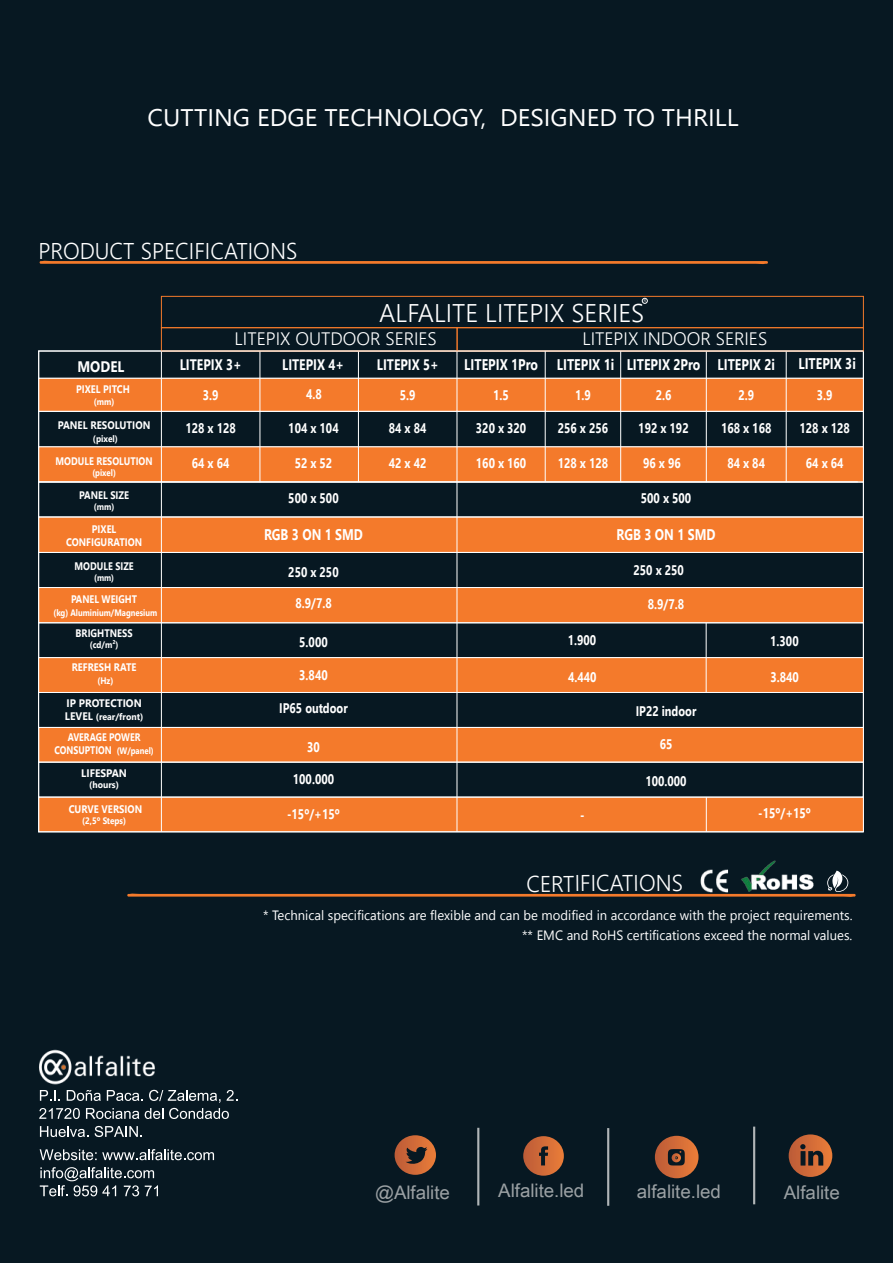
<style>
.page{position:relative;width:893px;height:1263px;background:#071822}
.page>*{position:absolute;margin:0;border:0;box-sizing:border-box;transform-origin:0 0}
.t1{font:300 25.5px "Nirmala UI";color:#fff}
.t2{font:24px "Nirmala UI";color:#fff;scale:1.05 1}
.t3{font:300 22.8px "Nirmala UI";color:#fff}
.t4{font:18.6px "Arial Unicode MS";color:#9ba1a4}
.t5{font:300 18px "Nirmala UI";color:#fff}
.t6{font:700 15.45px "Nirmala UI";color:#fff;scale:.8 1}
.t7{font:700 15.3px "Nirmala UI";color:#fff;scale:.8 1}
.t8{font:700 15.3px "Nirmala UI";color:#fff;scale:.88 1}
.t9{font:700 13.95px "Nirmala UI";color:#fff;scale:.8 1}
.t10{font:13.5px/19.6px "Nirmala UI";color:#fff;text-align:right}
.t11{font:700 10.95px/13px "Nirmala UI";color:#fff;text-align:center;scale:.85 1}
.t12{font:700 10.95px "Nirmala UI";color:#fff;scale:.83 1}
.t13{font:700 10.95px/13px "Nirmala UI";color:#fff;text-align:center;scale:.81 1}
.t14{font:700 10.95px "Nirmala UI";color:#fff;scale:.93 1}
.t15{font:700 10.95px "Nirmala UI";color:#fff;scale:.89 1}
.t16{font:700 10.95px "Nirmala UI";color:#fff;scale:.87 1}
.t17{font:700 10.95px "Nirmala UI";color:#fff;scale:.86 1}
.t18{font:700 9.3px "Nirmala UI";color:#fff;scale:.83 1}
.t19{font:700 9.3px "Nirmala UI";color:#fff;scale:.93 1}
.t20{font:700 9.3px "Nirmala UI";color:#fff;scale:.85 1}
.t21{font:700 9.3px "Nirmala UI";color:#fff;scale:.87 1}
.t22{font:700 9.3px "Nirmala UI";color:#fff;scale:.89 1}
.t23{font:700 9.3px "Nirmala UI";color:#fff;scale:.86 1}
.t24{font:4.05px "Arial Unicode MS";color:#fff;scale:.8 1}
.s1{font-size:10.95px}
.s2{font-size:9.3px}
</style>
<div class="page">
<hr style="left:477px;top:1128px;width:2px;height:77px;background:#b0b5b7">
<hr style="left:607px;top:1128px;width:2px;height:78px;background:#b0b5b7">
<svg style="left:395px;top:1135px;width:41px;height:40px"></svg>
<svg style="left:523px;top:1136px;width:41px;height:40px"></svg>
<hr style="left:753px;top:1126px;width:2px;height:78px;background:#b0b5b7">
<svg style="left:655px;top:1136px;width:43px;height:42px"></svg>
<svg style="left:789px;top:1134px;width:43px;height:43px"></svg>
<svg style="left:39px;top:260px;width:729px;height:4px"></svg>
<img style="left:706px;top:869px;width:23px;height:2px">
<img style="left:762px;top:860px;width:14px;height:11px">
<svg style="left:127px;top:871px;width:729px;height:26px"></svg>
<svg style="left:39px;top:1090px;width:198px;height:29px"></svg>
<svg style="left:40px;top:1126px;width:48px;height:11px"></svg>
<svg style="left:95px;top:1126px;width:47px;height:11px"></svg>
<svg style="left:40px;top:1149px;width:174px;height:11px"></svg>
<svg style="left:40px;top:1167px;width:118px;height:29px"></svg>
<img style="left:39px;top:1049px;width:116px;height:36px">
<div style="left:161px;top:296px;width:703px;height:32px;border:1px solid #f47a2b"></div>
<div style="left:457px;top:327px;width:407px;height:24px;border:1px solid #f47a2b"></div>
<div style="left:38px;top:378px;width:826px;height:34px;background:#f47a2b;border:1px solid #fff"></div>
<div style="left:38px;top:411px;width:826px;height:36px;border:1px solid #fff"></div>
<div style="left:38px;top:517px;width:826px;height:36px;background:#f47a2b;border:1px solid #fff"></div>
<div style="left:38px;top:552px;width:826px;height:36px;border:1px solid #fff"></div>
<div style="left:38px;top:587px;width:826px;height:36px;background:#f47a2b;border:1px solid #fff"></div>
<div style="left:38px;top:657px;width:826px;height:36px;background:#f47a2b;border:1px solid #fff"></div>
<div style="left:38px;top:447px;width:826px;height:35px;background:#f47a2b"></div>
<div style="left:38px;top:482px;width:826px;height:35px;border:1px solid #fff"></div>
<div style="left:38px;top:727px;width:826px;height:35px;background:#f47a2b;border:1px solid #fff"></div>
<div style="left:38px;top:797px;width:826px;height:35px;background:#f47a2b;border:1px solid #fff"></div>
<div style="left:38px;top:762px;width:826px;height:35px;border:1px solid #fff"></div>
<hr style="left:457px;top:352px;width:1px;height:480px;background:#fff">
<hr style="left:38px;top:831px;width:825px;height:1px;background:#fff">
<hr style="left:260px;top:351px;width:1px;height:131px;background:#fff">
<hr style="left:358px;top:351px;width:1px;height:131px;background:#fff">
<hr style="left:620px;top:351px;width:1px;height:131px;background:#fff">
<hr style="left:706px;top:352px;width:1px;height:130px;background:#fff">
<hr style="left:545px;top:351px;width:1px;height:130px;background:#fff">
<hr style="left:38px;top:351px;width:1px;height:481px;background:#fff">
<hr style="left:161px;top:352px;width:1px;height:480px;background:#fff">
<div style="left:161px;top:327px;width:296px;height:24px;border:1px solid #f47a2b"></div>
<hr style="left:39px;top:481px;width:819px;height:1px;background:#fff">
<svg style="left:642px;top:298px;width:5px;height:5px"></svg>
<hr style="left:786px;top:352px;width:1px;height:130px;background:#fff">
<hr style="left:38px;top:351px;width:826px;height:1px;background:#fff">
<hr style="left:706px;top:623px;width:1px;height:69px;background:#fff">
<hr style="left:706px;top:797px;width:1px;height:35px;background:#fff">
<h2 class="t2" style="left:148px;top:98px;width:564px">CUTTING EDGE TECHNOLOGY, DESIGNED TO THRILL</h2>
<h3 class="t3" style="left:38px;top:233px;width:260px">PRODUCT SPECIFICATIONS</h3>
<p class="t24" style="left:644px;top:298px;width:4px">R</p>
<h1 class="t1" style="left:379px;top:292px;width:266px">ALFALITE LITEPIX SERIES</h1>
<p class="t6" style="left:464px;top:352px;width:94px">LITEPIX 1Pro</p>
<p class="t5" style="left:235px;top:324px;width:204px">LITEPIX OUTDOOR SERIES</p>
<p class="t5" style="left:582px;top:324px;width:186px">LITEPIX INDOOR SERIES</p>
<p class="t8" style="left:77px;top:354px;width:55px">MODEL</p>
<p class="t7" style="left:180px;top:352px;width:79px">LITEPIX 3+</p>
<p class="t7" style="left:282px;top:352px;width:79px">LITEPIX 4+</p>
<p class="t7" style="left:377px;top:352px;width:79px">LITEPIX 5+</p>
<p class="t6" style="left:557px;top:352px;width:274px">LITEPIX 1i LITEPIX 2Pro LITEPIX 2i</p>
<p class="t6" style="left:798px;top:351px;width:73px">LITEPIX 3i</p>
<p class="t11" style="left:76px;top:382px;width:65px">PIXEL PITCH</p>
<p class="t20" style="left:94px;top:394px;width:26px">(mm)</p>
<p class="t15" style="left:58px;top:416px;width:106px">PANEL RESOLUTION</p>
<p class="t22" style="left:93px;top:431px;width:30px">(pixel)</p>
<p class="t12" style="left:56px;top:452px;width:118px">MODULE RESOLUTION</p>
<p class="t18" style="left:92px;top:465px;width:30px">(pixel)</p>
<p class="t9" style="left:203px;top:383px;width:21px">3.9</p>
<p class="t9" style="left:306px;top:383px;width:21px">4.8</p>
<p class="t9" style="left:400px;top:383px;width:21px">5.9</p>
<p class="t9" style="left:575px;top:383px;width:21px">1.9</p>
<p class="t9" style="left:656px;top:383px;width:21px">2.6</p>
<p class="t9" style="left:738px;top:383px;width:21px">2.9</p>
<p class="t9" style="left:817px;top:383px;width:21px">3.9</p>
<p class="t9" style="left:185px;top:417px;width:64px">128 x 128</p>
<p class="t9" style="left:288px;top:416px;width:64px">104 x 104</p>
<p class="t9" style="left:389px;top:417px;width:49px">84 x 84</p>
<p class="t9" style="left:558px;top:417px;width:64px">256 x 256</p>
<p class="t9" style="left:638px;top:417px;width:64px">192 x 192</p>
<p class="t9" style="left:721px;top:417px;width:64px">168 x 168</p>
<p class="t9" style="left:800px;top:417px;width:64px">128 x 128</p>
<p class="t9" style="left:192px;top:452px;width:49px">64 x 64</p>
<p class="t9" style="left:295px;top:452px;width:49px">52 x 52</p>
<p class="t9" style="left:389px;top:452px;width:49px">42 x 42</p>
<p class="t9" style="left:558px;top:452px;width:64px">128 x 128</p>
<p class="t9" style="left:643px;top:452px;width:49px">96 x 96</p>
<p class="t9" style="left:727px;top:452px;width:49px">84 x 84</p>
<p class="t9" style="left:806px;top:452px;width:49px">64 x 64</p>
<p class="t9" style="left:493px;top:383px;width:21px">1.5</p>
<p class="t9" style="left:476px;top:416px;width:64px">320 x 320</p>
<p class="t9" style="left:476px;top:452px;width:64px">160 x 160</p>
<p class="t11" style="left:79px;top:488px;width:60px">PANEL SIZE</p>
<p class="t20" style="left:94px;top:499px;width:26px">(mm)</p>
<p class="t9" style="left:288px;top:486px;width:64px">500 x 500</p>
<p class="t9" style="left:641px;top:487px;width:64px">500 x 500</p>
<p class="t11" style="left:66px;top:522px;width:91px">PIXEL<br>CONFIGURATION</p>
<p class="t6" style="left:264px;top:521px;width:125px">RGB 3 ON 1 SMD</p>
<p class="t6" style="left:617px;top:521px;width:125px">RGB 3 ON 1 SMD</p>
<p class="t12" style="left:75px;top:557px;width:73px">MODULE SIZE</p>
<p class="t18" style="left:94px;top:570px;width:26px">(mm)</p>
<p class="t9" style="left:288px;top:560px;width:64px">250 x 250</p>
<p class="t9" style="left:633px;top:559px;width:64px">250 x 250</p>
<p class="t12" style="left:71px;top:590px;width:81px">PANEL WEIGHT</p>
<p class="t18" style="left:53px;top:605px;width:127px">(kg) Aluminium/Magnesium</p>
<p class="t9" style="left:295px;top:592px;width:47px">8.9/7.8</p>
<p class="t9" style="left:648px;top:592px;width:47px">8.9/7.8</p>
<p class="t11" style="left:76px;top:626px;width:69px">BRIGHTNESS</p>
<p class="t20" style="left:90px;top:637px;width:35px">(cd/m²)</p>
<p class="t17" style="left:72px;top:658px;width:77px">REFRESH RATE</p>
<p class="t23" style="left:97px;top:673px;width:20px">(Hz)</p>
<p class="t14" style="left:67px;top:694px;width:82px">IP PROTECTION</p>
<p class="t19" style="left:65px;top:709px;width:86px"><span class="s1">LEVEL</span> (rear/front)</p>
<p class="t9" style="left:299px;top:630px;width:37px">5.000</p>
<p class="t9" style="left:299px;top:663px;width:37px">3.840</p>
<p class="t9" style="left:279px;top:697px;width:87px">IP65 outdoor</p>
<p class="t9" style="left:568px;top:629px;width:37px">1.900</p>
<p class="t9" style="left:568px;top:666px;width:37px">4.440</p>
<p class="t9" style="left:636px;top:699px;width:77px">IP22 indoor</p>
<p class="t9" style="left:770px;top:629px;width:37px">1.300</p>
<p class="t9" style="left:770px;top:666px;width:37px">3.840</p>
<p class="t13" style="left:54px;top:730px;width:124px">AVERAGE POWER<br>CONSUPTION <span class="s2">(W/panel)</span></p>
<p class="t9" style="left:307px;top:735px;width:17px">30</p>
<p class="t9" style="left:660px;top:732px;width:17px">65</p>
<p class="t14" style="left:81px;top:764px;width:51px">LIFESPAN</p>
<p class="t19" style="left:89px;top:777px;width:33px">(hours)</p>
<p class="t16" style="left:69px;top:800px;width:86px">CURVE VERSION</p>
<p class="t21" style="left:82px;top:813px;width:52px">(2,5º Steps)</p>
<p class="t9" style="left:293px;top:767px;width:53px">100.000</p>
<p class="t9" style="left:287px;top:803px;width:67px">-15º/+15º</p>
<p class="t9" style="left:580px;top:803px;width:7px">-</p>
<p class="t9" style="left:645px;top:769px;width:53px">100.000</p>
<p class="t9" style="left:758px;top:802px;width:67px">-15º/+15º</p>
<h3 class="t3" style="left:526px;top:865px;width:158px">CERTIFICATIONS</h3>
<p class="t10" style="left:263px;top:905px;width:591px">* Technical specifications are flexible and can be modified in accordance with the project requirements. ** EMC and RoHS certifications exceed the normal values.</p>
<h3 class="t4" style="left:375px;top:1178px;width:76px">@Alfalite</h3>
<h3 class="t4" style="left:498px;top:1177px;width:88px">Alfalite.led</h3>
<h3 class="t4" style="left:637px;top:1178px;width:86px">alfalite.led</h3>
<h3 class="t4" style="left:784px;top:1179px;width:58px">Alfalite</h3>
</div>
